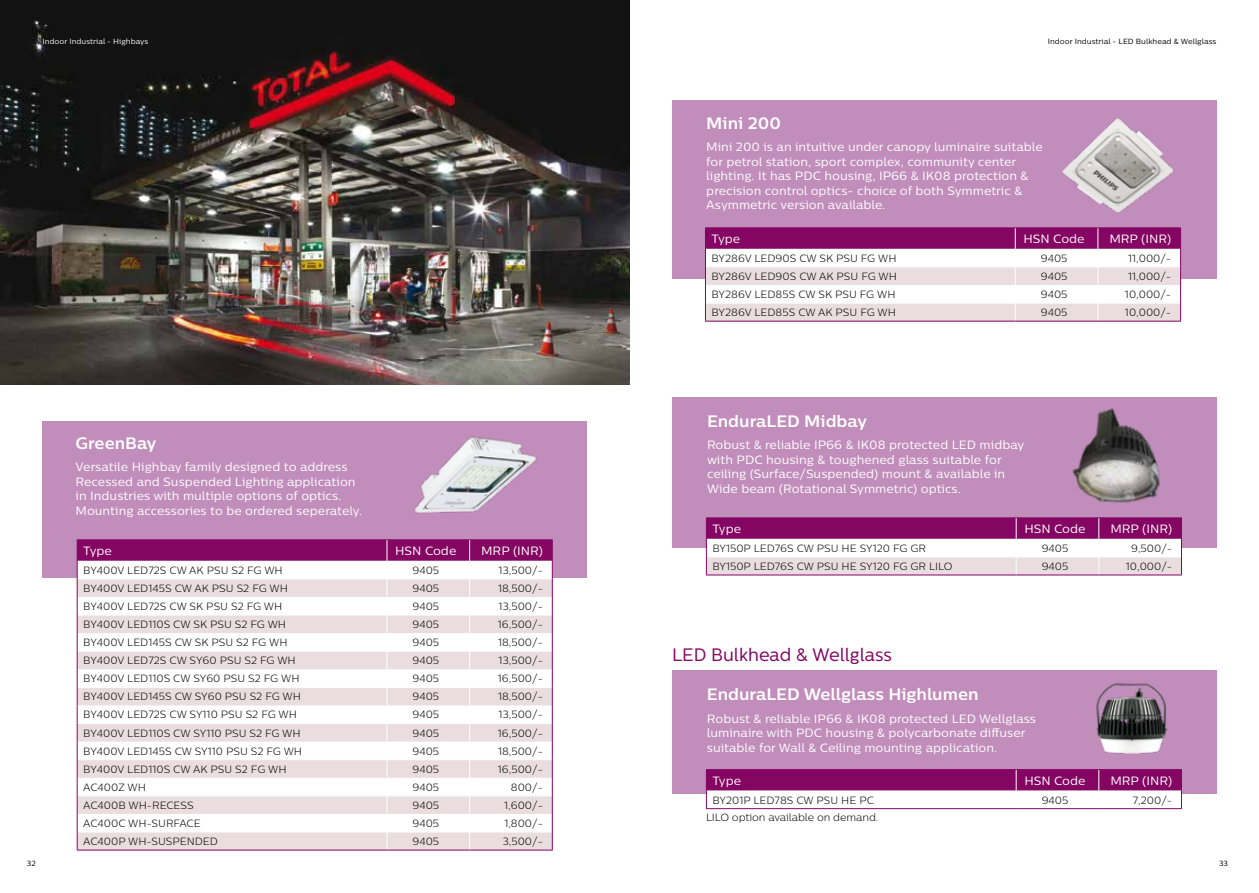
<style>
.page{position:relative;width:1259px;height:893px;background:#fff}
.page>*{position:absolute;margin:0;border:0;box-sizing:border-box;transform-origin:0 0}
.t1{font:18px "Centrale Sans";color:#840562}
.t2{font:700 16.5px "Centrale Sans Pro";color:#fff}
.t3{font:12px/14.4px "Centrale Sans Pro";color:#fff}
.t4{font:300 10.5px "Centrale Sans Pro";color:#000}
.t5{font:7.5px "Centrale Sans Pro";color:#000}
.t6{font:7.5px "Centrale Sans Pro";color:#fff}
</style>
<div class="page">
<img style="left:0;top:0;width:629px;height:385px">
<div style="left:43px;top:421px;width:544px;height:156px;background:#c18ebb"></div>
<hr style="left:77px;top:539px;width:310px;height:1px;background:#840562">
<hr style="left:387px;top:539px;width:82px;height:1px;background:#840562">
<hr style="left:469px;top:539px;width:84px;height:1px;background:#840562">
<hr style="left:77px;top:850px;width:310px;height:1px;background:#840562">
<hr style="left:387px;top:850px;width:82px;height:1px;background:#840562">
<hr style="left:469px;top:850px;width:84px;height:1px;background:#840562">
<svg style="left:77px;top:540px;width:476px;height:310px"></svg>
<img style="left:415px;top:436px;width:122px;height:77px">
<div style="left:672px;top:397px;width:544px;height:151px;background:#c18ebb"></div>
<hr style="left:706px;top:517px;width:310px;height:1px;background:#840562">
<hr style="left:1016px;top:517px;width:82px;height:1px;background:#840562">
<hr style="left:1098px;top:517px;width:83px;height:1px;background:#840562">
<hr style="left:706px;top:575px;width:310px;height:1px;background:#840562">
<hr style="left:1016px;top:575px;width:82px;height:1px;background:#840562">
<hr style="left:1098px;top:575px;width:83px;height:1px;background:#840562">
<svg style="left:706px;top:518px;width:476px;height:57px"></svg>
<img style="left:1061px;top:408px;width:114px;height:115px">
<div style="left:672px;top:671px;width:544px;height:123px;background:#c18ebb"></div>
<hr style="left:706px;top:769px;width:310px;height:1px;background:#840562">
<hr style="left:1016px;top:769px;width:82px;height:1px;background:#840562">
<hr style="left:1098px;top:769px;width:83px;height:1px;background:#840562">
<svg style="left:706px;top:770px;width:476px;height:39px"></svg>
<img style="left:1096px;top:683px;width:72px;height:71px">
<div style="left:672px;top:100px;width:544px;height:178px;background:#c18ebb"></div>
<hr style="left:705px;top:321px;width:310px;height:1px;background:#840562">
<hr style="left:1015px;top:321px;width:83px;height:1px;background:#840562">
<hr style="left:1098px;top:321px;width:83px;height:1px;background:#840562">
<hr style="left:705px;top:227px;width:310px;height:1px;background:#840562">
<hr style="left:1015px;top:227px;width:83px;height:1px;background:#840562">
<hr style="left:1098px;top:227px;width:83px;height:1px;background:#840562">
<svg style="left:705px;top:228px;width:476px;height:93px"></svg>
<img style="left:1062px;top:118px;width:112px;height:95px">
<p class="t6" style="left:43px;top:37px;width:107px">Indoor Industrial - Highbays</p>
<h2 class="t2" style="left:76px;top:432px;width:82px">GreenBay</h2>
<p class="t3" style="left:76px;top:460px;width:288px">Versatile Highbay family designed to address Recessed and Suspended Lighting application in Industries with multiple options of optics.<br>Mounting accessories to be ordered seperately.</p>
<p class="t3" style="left:83px;top:543px;width:30px">Type</p>
<p class="t3" style="left:395px;top:543px;width:63px">HSN Code</p>
<p class="t3" style="left:481px;top:543px;width:63px">MRP (INR)</p>
<p class="t4" style="left:83px;top:564px;width:201px">BY400V LED72S CW AK PSU S2 FG WH</p>
<p class="t4" style="left:412px;top:564px;width:28px">9405</p>
<p class="t4" style="left:498px;top:564px;width:46px">13,500/-</p>
<p class="t4" style="left:83px;top:582px;width:206px">BY400V LED145S CW AK PSU S2 FG WH</p>
<p class="t4" style="left:412px;top:582px;width:28px">9405</p>
<p class="t4" style="left:498px;top:582px;width:46px">18,500/-</p>
<p class="t4" style="left:83px;top:600px;width:201px">BY400V LED72S CW SK PSU S2 FG WH</p>
<p class="t4" style="left:412px;top:600px;width:28px">9405</p>
<p class="t4" style="left:498px;top:600px;width:46px">13,500/-</p>
<p class="t4" style="left:83px;top:618px;width:204px">BY400V LED110S CW SK PSU S2 FG WH</p>
<p class="t4" style="left:412px;top:618px;width:28px">9405</p>
<p class="t4" style="left:498px;top:618px;width:47px">16,500/-</p>
<p class="t4" style="left:83px;top:636px;width:206px">BY400V LED145S CW SK PSU S2 FG WH</p>
<p class="t4" style="left:412px;top:636px;width:28px">9405</p>
<p class="t4" style="left:498px;top:636px;width:46px">18,500/-</p>
<p class="t4" style="left:83px;top:654px;width:214px">BY400V LED72S CW SY60 PSU S2 FG WH</p>
<p class="t4" style="left:412px;top:654px;width:28px">9405</p>
<p class="t4" style="left:498px;top:654px;width:46px">13,500/-</p>
<p class="t4" style="left:83px;top:672px;width:218px">BY400V LED110S CW SY60 PSU S2 FG WH</p>
<p class="t4" style="left:412px;top:672px;width:28px">9405</p>
<p class="t4" style="left:498px;top:672px;width:47px">16,500/-</p>
<p class="t4" style="left:83px;top:690px;width:219px">BY400V LED145S CW SY60 PSU S2 FG WH</p>
<p class="t4" style="left:412px;top:690px;width:28px">9405</p>
<p class="t4" style="left:498px;top:690px;width:46px">18,500/-</p>
<p class="t4" style="left:83px;top:708px;width:215px">BY400V LED72S CW SY110 PSU S2 FG WH</p>
<p class="t4" style="left:412px;top:708px;width:28px">9405</p>
<p class="t4" style="left:498px;top:708px;width:46px">13,500/-</p>
<p class="t4" style="left:83px;top:726px;width:219px">BY400V LED110S CW SY110 PSU S2 FG WH</p>
<p class="t4" style="left:412px;top:726px;width:28px">9405</p>
<p class="t4" style="left:498px;top:726px;width:47px">16,500/-</p>
<p class="t4" style="left:83px;top:744px;width:220px">BY400V LED145S CW SY110 PSU S2 FG WH</p>
<p class="t4" style="left:412px;top:744px;width:28px">9405</p>
<p class="t4" style="left:498px;top:744px;width:46px">18,500/-</p>
<p class="t4" style="left:83px;top:762px;width:205px">BY400V LED110S CW AK PSU S2 FG WH</p>
<p class="t4" style="left:412px;top:762px;width:28px">9405</p>
<p class="t4" style="left:498px;top:762px;width:47px">16,500/-</p>
<p class="t4" style="left:83px;top:781px;width:64px">AC400Z WH</p>
<p class="t4" style="left:412px;top:781px;width:28px">9405</p>
<p class="t4" style="left:511px;top:781px;width:34px">800/-</p>
<p class="t4" style="left:83px;top:799px;width:112px">AC400B WH-RECESS</p>
<p class="t4" style="left:412px;top:799px;width:28px">9405</p>
<p class="t4" style="left:504px;top:799px;width:40px">1,600/-</p>
<p class="t4" style="left:83px;top:817px;width:119px">AC400C WH-SURFACE</p>
<p class="t4" style="left:412px;top:817px;width:28px">9405</p>
<p class="t4" style="left:504px;top:817px;width:40px">1,800/-</p>
<p class="t4" style="left:83px;top:835px;width:136px">AC400P WH-SUSPENDED</p>
<p class="t4" style="left:412px;top:835px;width:28px">9405</p>
<p class="t4" style="left:503px;top:835px;width:42px">3,500/-</p>
<p class="t5" style="left:1048px;top:37px;width:170px">Indoor Industrial - LED Bulkhead &amp; Wellglass</p>
<h2 class="t2" style="left:706px;top:112px;width:76px">Mini 200</h2>
<p class="t3" style="left:706px;top:140px;width:338px">Mini 200 is an intuitive under canopy luminaire suitable for petrol station, sport complex, community center lighting. It has PDC housing, IP66 &amp; IK08 protection &amp; precision control optics- choice of both Symmetric &amp; Asymmetric version available.</p>
<p class="t3" style="left:711px;top:231px;width:30px">Type</p>
<p class="t3" style="left:1023px;top:231px;width:63px">HSN Code</p>
<p class="t3" style="left:1109px;top:231px;width:63px">MRP (INR)</p>
<p class="t4" style="left:711px;top:252px;width:187px">BY286V LED90S CW SK PSU FG WH</p>
<p class="t4" style="left:1040px;top:252px;width:28px">9405</p>
<p class="t4" style="left:1128px;top:252px;width:45px">11,000/-</p>
<p class="t4" style="left:711px;top:270px;width:187px">BY286V LED90S CW AK PSU FG WH</p>
<p class="t4" style="left:1040px;top:270px;width:28px">9405</p>
<p class="t4" style="left:1128px;top:270px;width:45px">11,000/-</p>
<p class="t4" style="left:711px;top:288px;width:185px">BY286V LED85S CW SK PSU FG WH</p>
<p class="t4" style="left:1040px;top:288px;width:28px">9405</p>
<p class="t4" style="left:1125px;top:288px;width:48px">10,000/-</p>
<p class="t4" style="left:711px;top:306px;width:186px">BY286V LED85S CW AK PSU FG WH</p>
<p class="t4" style="left:1040px;top:306px;width:28px">9405</p>
<p class="t4" style="left:1125px;top:306px;width:48px">10,000/-</p>
<h2 class="t2" style="left:707px;top:410px;width:161px">EnduraLED Midbay</h2>
<p class="t3" style="left:707px;top:438px;width:319px">Robust &amp; reliable IP66 &amp; IK08 protected LED midbay with PDC housing &amp; toughened glass suitable for ceiling (Surface/Suspended) mount &amp; available in Wide beam (Rotational Symmetric) optics.</p>
<p class="t3" style="left:712px;top:521px;width:30px">Type</p>
<p class="t3" style="left:1024px;top:521px;width:63px">HSN Code</p>
<p class="t3" style="left:1110px;top:521px;width:63px">MRP (INR)</p>
<p class="t4" style="left:712px;top:542px;width:215px">BY150P LED76S CW PSU HE SY120 FG GR</p>
<p class="t4" style="left:1041px;top:542px;width:28px">9405</p>
<p class="t4" style="left:1131px;top:542px;width:43px">9,500/-</p>
<p class="t4" style="left:712px;top:560px;width:242px">BY150P LED76S CW PSU HE SY120 FG GR LILO</p>
<p class="t4" style="left:1041px;top:560px;width:28px">9405</p>
<p class="t4" style="left:1126px;top:560px;width:48px">10,000/-</p>
<h1 class="t1" style="left:672px;top:644px;width:221px">LED Bulkhead &amp; Wellglass</h1>
<h2 class="t2" style="left:707px;top:683px;width:273px">EnduraLED Wellglass Highlumen</h2>
<p class="t3" style="left:707px;top:711px;width:331px">Robust &amp; reliable IP66 &amp; IK08 protected LED Wellglass luminaire with PDC housing &amp; polycarbonate diffuser suitable for Wall &amp; Ceiling mounting application.</p>
<p class="t3" style="left:712px;top:773px;width:30px">Type</p>
<p class="t3" style="left:1024px;top:773px;width:63px">HSN Code</p>
<p class="t3" style="left:1110px;top:773px;width:63px">MRP (INR)</p>
<p class="t4" style="left:712px;top:793px;width:163px">BY201P LED78S CW PSU HE PC</p>
<p class="t4" style="left:1041px;top:793px;width:28px">9405</p>
<p class="t4" style="left:1132px;top:793px;width:41px">7,200/-</p>
<p class="t4" style="left:706px;top:810px;width:174px">LILO option available on demand.</p>
<p class="t5" style="left:27px;top:858px;width:10px">32</p>
<p class="t5" style="left:1219px;top:858px;width:11px">33</p>
</div>
